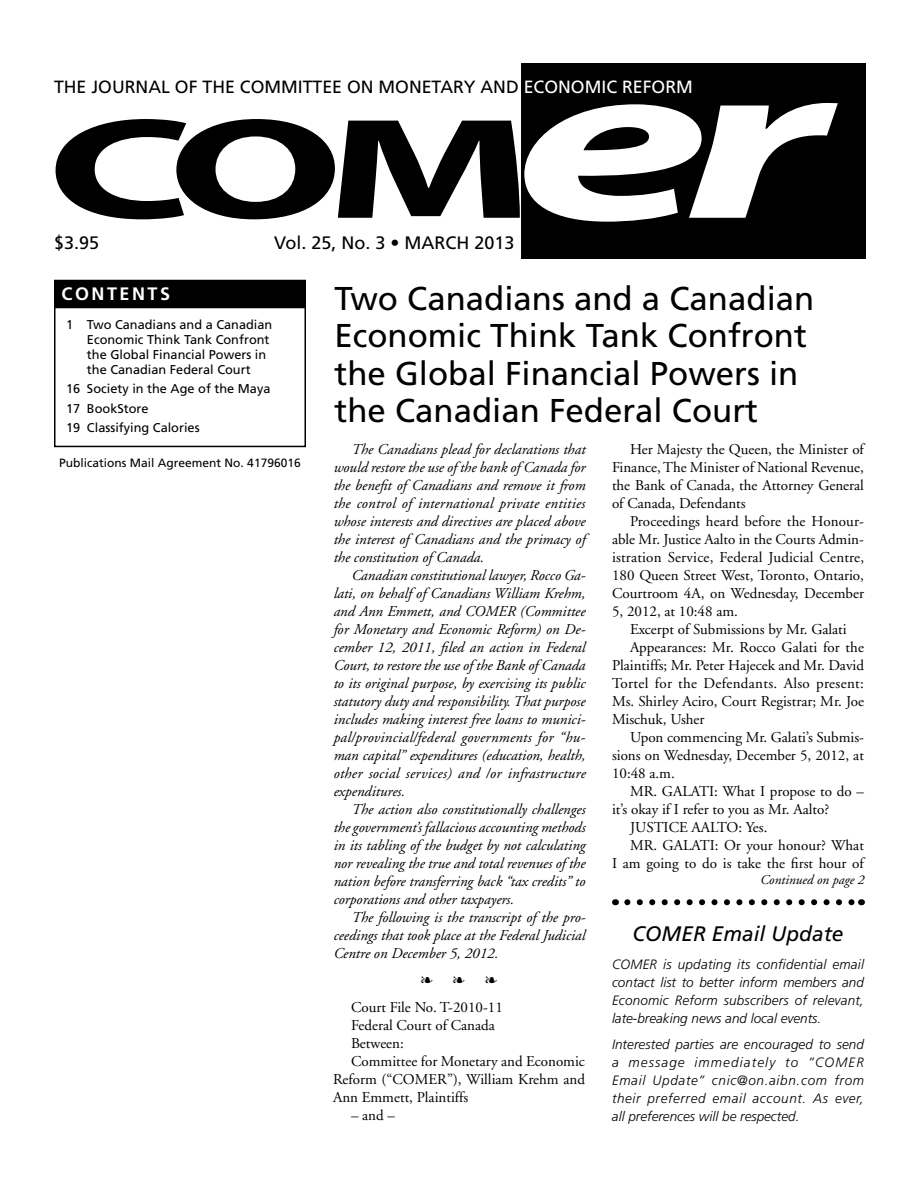
<style>
.page{position:relative;width:918px;height:1188px;background:#fff}
.page>*{position:absolute;margin:0;border:0;box-sizing:border-box;transform-origin:0 0}
.t1{font:33px/37.5px "Frutiger";color:#000}
.t2{font:italic 21px "Frutiger";color:#000}
.t3{font:18px "Frutiger";color:#000}
.t4{font:700 18px "Frutiger";letter-spacing:.14em;color:#fff}
.t5{font:17.7px "Frutiger";color:#000}
.t6{font:italic 15px/18px "Adobe Garamond";color:#000;text-align:justify}
.t7{font:15px/18px "Adobe Garamond";color:#000;text-align:justify}
.t8{font:15px "Adobe Garamond";letter-spacing:.02em;color:#000}
.t9{font:italic 300 13.5px/18px "Frutiger";color:#000;text-align:justify}
.t10{font:italic 13.5px "Adobe Garamond";color:#000}
.t11{font:12.75px/15px "Frutiger";color:#000}
.t12{font:12px "Frutiger";color:#000}
.s1{color:#fff}
</style>
<div class="page">
<div style="left:55px;top:280px;width:250px;height:28px;background:#000"></div>
<div style="left:54px;top:306px;width:252px;height:141px;border:2px solid #000"></div>
<div style="left:522px;top:64px;width:344px;height:195px;background:#000"></div>
<svg style="left:56px;top:119px;width:130px;height:100px"></svg>
<div style="left:176px;top:119px;width:159px;height:100px;background:#000;border-radius:50%"></div>
<svg style="left:338px;top:103px;width:500px;height:119px"></svg>
<div style="left:216px;top:136px;width:79px;height:66px;background:#fff;border-radius:50%"></div>
<svg style="left:627px;top:899px;width:228px;height:6px"></svg>
<p class="t5" style="left:54px;top:76px;width:640px">TH E JOURNAL OF TH E COMMITTEE ON MONETARY AND <span class="s1">ECONOMIC REFORM</span></p>
<p class="t3" style="left:54px;top:232px;width:47px">$3.95</p>
<p class="t3" style="left:274px;top:232px;width:242px">Vol. 25, No. 3 • March 2013</p>
<p class="t4" style="left:62px;top:283px;width:110px">CONTENTS</p>
<p class="t11" style="left:87px;top:317px;width:187px;text-indent:-21px">1 Two Canadians and a Canadian<br>Economic Think Tank Confront the Global Financial Powers in the Canadian Federal Court</p>
<p class="t11" style="left:66px;top:379px;width:206px;line-height:19.5px">16 Society in the Age of the Maya<br>17 BookStore<br>19 Classifying Calories</p>
<p class="t12" style="left:59px;top:455px;width:243px">Publications Mail Agreement No. 41796016</p>
<h1 class="t1" style="left:334px;top:279px;width:481px">Two Canadians and a Canadian<br>Economic Think Tank Confront the Global Financial Powers in the Canadian Federal Court</h1>
<p class="t6" style="left:333px;top:440px;width:254px;text-indent:18px">The Canadians plead for declarations that would restore the use of the bank of Canada for the benefit of Canadians and remove it from the control of international private entities whose interests and directives are placed above the interest of Canadians and the primacy of the constitution of Canada.</p>
<p class="t6" style="left:333px;top:566px;width:254px;text-indent:18px">Canadian constitutional lawyer, Rocco Ga&shy;lati, on behalf of Canadians William Krehm, and Ann Emmett, and COMER (Committee for Monetary and Economic Reform) on De&shy;cember 12, 2011, filed an action in Federal Court, to restore the use of the Bank of Canada to its original purpose, by exercising its public statutory duty and responsibility. That purpose includes making interest free loans to munici&shy;pal/provincial/federal governments for “hu&shy;man capital” expenditures (education, health, other social services) and /or infrastructure expenditures.</p>
<p class="t6" style="left:333px;top:800px;width:253px;text-indent:18px">The action also constitutionally challenges the government’s fallacious accounting methods in its tabling of the budget by not calculating nor revealing the true and total revenues of the nation before transferring back “tax credits” to corporations and other taxpayers.</p>
<p class="t6" style="left:333px;top:908px;width:254px;text-indent:18px">The following is the transcript of the pro&shy;ceedings that took place at the Federal Judicial Centre on December 5, 2012.</p>
<p class="t7" style="left:612px;top:440px;width:254px;text-indent:18px">Her Majesty the Queen, the Minister of Finance, The Minister of National Revenue, the Bank of Canada, the Attorney General of Canada, Defendants</p>
<p class="t7" style="left:612px;top:512px;width:254px;text-indent:18px">Proceedings heard before the Honour&shy;able Mr. Justice Aalto in the Courts Admin&shy;istration Service, Federal Judicial Centre, 180 Queen Street West, Toronto, Ontario, Courtroom 4A, on Wednesday, December 5, 2012, at 10:48 am.</p>
<p class="t7" style="left:630px;top:620px;width:218px">Excerpt of Submissions by Mr. Galati</p>
<p class="t7" style="left:630px;top:638px;width:235px">Appearances: Mr. Rocco Galati for the</p>
<p class="t7" style="left:612px;top:656px;width:253px">Plaintiffs; Mr. Peter Hajecek and Mr. David</p>
<p class="t8" style="left:612px;top:675px;width:253px">Tortel for the Defendants. Also present:</p>
<p class="t7" style="left:612px;top:692px;width:253px">Ms. Shirley Aciro, Court Registrar; Mr. Joe</p>
<p class="t7" style="left:612px;top:710px;width:94px">Mischuk, Usher</p>
<p class="t7" style="left:630px;top:728px;width:235px">Upon commencing Mr. Galati’s Submis-</p>
<p class="t7" style="left:612px;top:746px;width:253px">sions on Wednesday, December 5, 2012, at</p>
<p class="t7" style="left:612px;top:764px;width:64px">10:48 a.m.</p>
<p class="t7" style="left:630px;top:782px;width:235px">MR. GALATI: What I propose to do –</p>
<p class="t7" style="left:612px;top:800px;width:219px">it’s okay if I refer to you as Mr. Aalto?</p>
<p class="t7" style="left:630px;top:818px;width:139px">JUSTICE AALTO: Yes.</p>
<p class="t7" style="left:630px;top:836px;width:235px">MR. GALATI: Or your honour? What</p>
<p class="t7" style="left:612px;top:854px;width:253px">I am going to do is take the first hour of</p>
<p class="t10" style="left:760px;top:872px;width:106px">Continued on page 2</p>
<h2 class="t2" style="left:632px;top:921px;width:213px">COMER Email Update</h2>
<p class="t9" style="left:612px;top:955px;width:254px">COMER is updating its confidential email contact list to better inform members and Economic Reform subscribers of relevant, late-breaking news and local events.</p>
<p class="t9" style="left:612px;top:1035px;width:254px">Interested parties are encouraged to send a message immediately to ”COMER Email Update” cnic@on.aibn.com from their preferred email account. As ever, all preferences will be respected.</p>
<p class="t7" style="left:351px;top:998px;width:153px">Court File No. T-2010-11</p>
<p class="t7" style="left:351px;top:1016px;width:145px">Federal Court of Canada</p>
<p class="t7" style="left:351px;top:1034px;width:54px">Between:</p>
<p class="t7" style="left:351px;top:1052px;width:235px">Committee for Monetary and Economic</p>
<p class="t7" style="left:333px;top:1070px;width:254px">Reform (“COMER”), William Krehm and</p>
<p class="t7" style="left:333px;top:1088px;width:137px">Ann Emmett, Plaintiffs</p>
<p class="t7" style="left:351px;top:1106px;width:46px">– and –</p>
</div>
